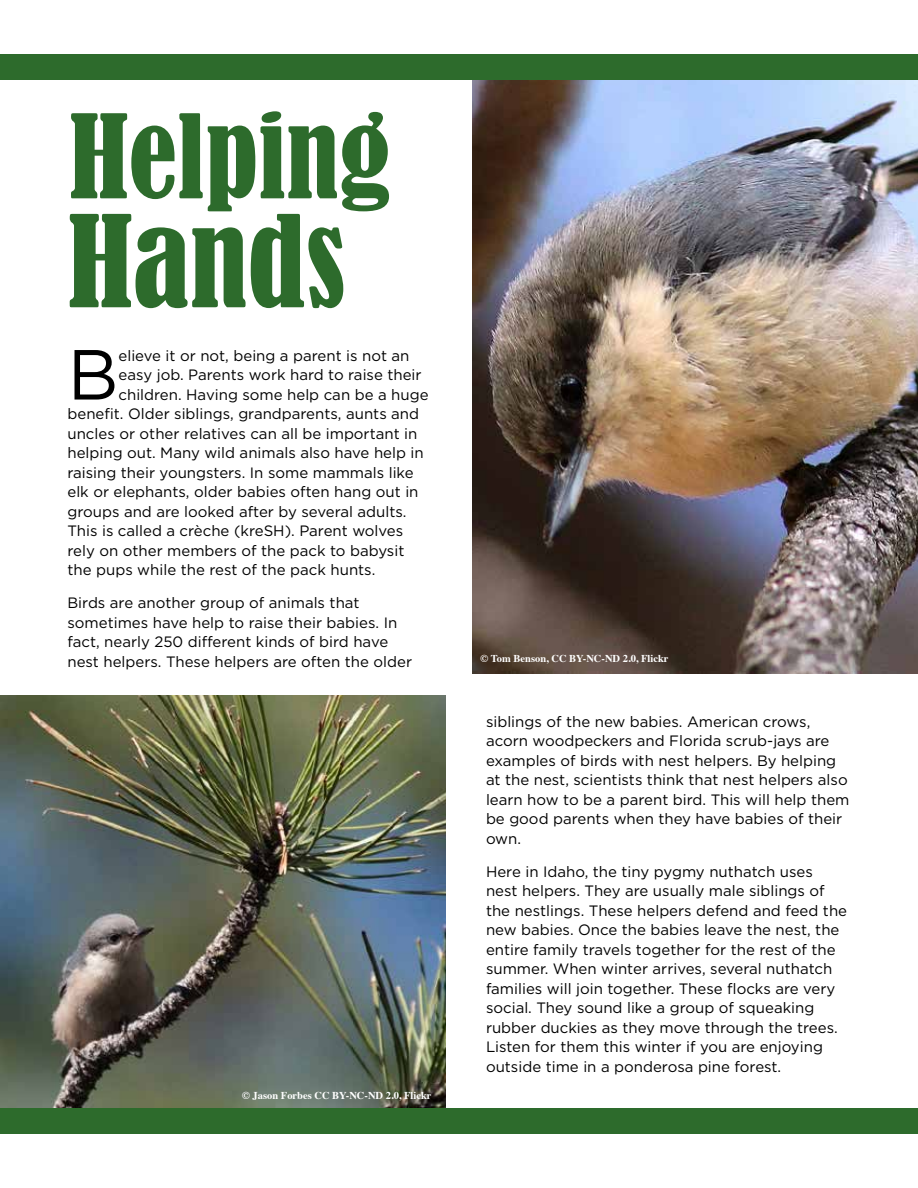
<style>
.page{position:relative;width:918px;height:1188px;background:#fff}
.page>*{position:absolute;margin:0;border:0;box-sizing:border-box;transform-origin:0 0}
.t1{font:condensed 118.5px "Bernard";color:#2d6b2c}
.t2{font:condensed 108px "Bernard";color:#2d6b2c}
.t3{font:70.65px "Gotham";color:#000}
.t4{font:15px/19.5px "Gotham";color:#000}
.t5{font:700 10.5px "Times";color:#fff}
</style>
<div class="page">
<img style="left:472px;top:80px;width:446px;height:593px">
<img style="left:0;top:696px;width:446px;height:412px">
<div style="left:0;top:1108px;width:918px;height:26px;background:#2d6b2c"></div>
<div style="left:0;top:54px;width:918px;height:26px;background:#2d6b2c"></div>
<h2 class="t2" style="left:69px;top:94px;width:323px">Helping</h2>
<h1 class="t1" style="left:68px;top:193px;width:279px">Hands</h1>
<h3 class="t3" style="left:68px;top:329px;width:53px">B</h3>
<p class="t4" style="left:119px;top:345px;width:293px">elieve it or not, being a parent is not an</p>
<p class="t4" style="left:119px;top:365px;width:305px">easy job. Parents work hard to raise their</p>
<p class="t4" style="left:119px;top:384px;width:312px">children. Having some help can be a huge</p>
<p class="t4" style="left:67px;top:404px;width:353px">benefit. Older siblings, grandparents, aunts and</p>
<p class="t4" style="left:67px;top:423px;width:351px">uncles or other relatives can all be important in</p>
<p class="t4" style="left:67px;top:443px;width:358px">helping out. Many wild animals also have help in</p>
<p class="t4" style="left:67px;top:462px;width:348px">raising their youngsters. In some mammals like</p>
<p class="t4" style="left:67px;top:482px;width:353px">elk or elephants, older babies often hang out in</p>
<p class="t4" style="left:67px;top:501px;width:341px">groups and are looked after by several adults.</p>
<p class="t4" style="left:67px;top:521px;width:337px">This is called a crèche (kreSH). Parent wolves</p>
<p class="t4" style="left:67px;top:540px;width:338px">rely on other members of the pack to babysit</p>
<p class="t4" style="left:67px;top:560px;width:309px">the pups while the rest of the pack hunts.</p>
<p class="t4" style="left:67px;top:593px;width:346px">Birds are another group of animals that sometimes have help to raise their babies. In fact, nearly 250 different kinds of bird have nest helpers. These helpers are often the older</p>
<p class="t5" style="left:242px;top:1085px;width:191px">© Jason Forbes CC BY-NC-ND 2.0, Flickr</p>
<p class="t5" style="left:481px;top:648px;width:190px">© Tom Benson, CC BY-NC-ND 2.0, Flickr</p>
<p class="t4" style="left:486px;top:711px;width:365px">siblings of the new babies. American crows, acorn woodpeckers and Florida scrub-jays are examples of birds with nest helpers. By helping at the nest, scientists think that nest helpers also learn how to be a parent bird. This will help them be good parents when they have babies of their own.</p>
<p class="t4" style="left:486px;top:861px;width:363px">Here in Idaho, the tiny pygmy nuthatch uses nest helpers. They are usually male siblings of the nestlings. These helpers defend and feed the new babies. Once the babies leave the nest, the entire family travels together for the rest of the summer. When winter arrives, several nuthatch families will join together. These flocks are very social. They sound like a group of squeaking rubber duckies as they move through the trees.<br>Listen for them this winter if you are enjoying outside time in a ponderosa pine forest.</p>
</div>
